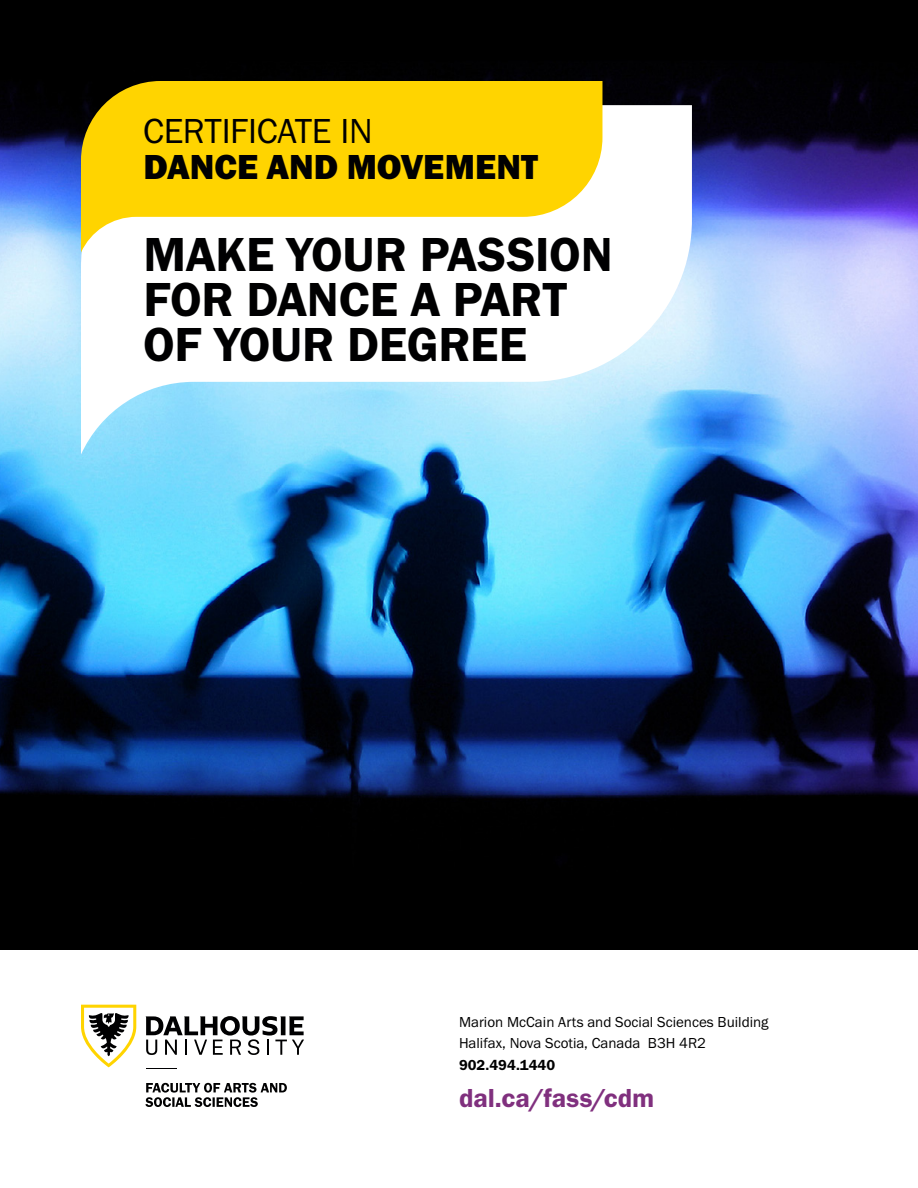
<style>
.page{position:relative;width:918px;height:1188px;background:#fff}
.page>*{position:absolute;margin:0;border:0;box-sizing:border-box;transform-origin:0 0}
.t1{font:49.5px/45px "Franklin Gothic URW Dem";letter-spacing:-.005em;color:#000001}
.t2{font:36px "Franklin Gothic URW Hea";color:#000001}
.t3{font:36px "Franklin Gothic URW Boo";letter-spacing:-.01em;color:#000001}
.t4{font:27px "Franklin Gothic URW Dem";color:#80307e}
.t5{font:15px/21.6px "Franklin Gothic URW Boo";color:#000001}
.t6{font:15px "Franklin Gothic URW Dem";color:#000001}
</style>
<div class="page">
<img style="left:0;top:0;width:918px;height:950px">
<hr style="left:146px;top:1068px;width:31px;height:1px;background:#000001">
<svg style="left:146px;top:1016px;width:158px;height:39px"></svg>
<svg style="left:81px;top:1005px;width:55px;height:62px"></svg>
<svg style="left:145px;top:1083px;width:142px;height:24px"></svg>
<svg style="left:81px;top:105px;width:611px;height:350px"></svg>
<svg style="left:81px;top:81px;width:521px;height:172px;fill:#ffd400"></svg>
<h2 class="t3" style="left:143px;top:108px;width:231px">CERTIFICATE IN</h2>
<h2 class="t2" style="left:144px;top:143px;width:396px">DANCE AND MOVEMENT</h2>
<h1 class="t1" style="left:143px;top:231px;width:471px">MAKE YOUR PASSION<br>FOR DANCE A PART<br>OF YOUR DEGREE</h1>
<p class="t5" style="left:459px;top:1011px;width:311px">Marion McCain Arts and Social Sciences Building<br>Halifax, Nova Scotia, Canada B3H 4R2</p>
<p class="t6" style="left:459px;top:1056px;width:98px">902.494.1440</p>
<h3 class="t4" style="left:459px;top:1081px;width:197px">dal.ca/fass/cdm</h3>
</div>
